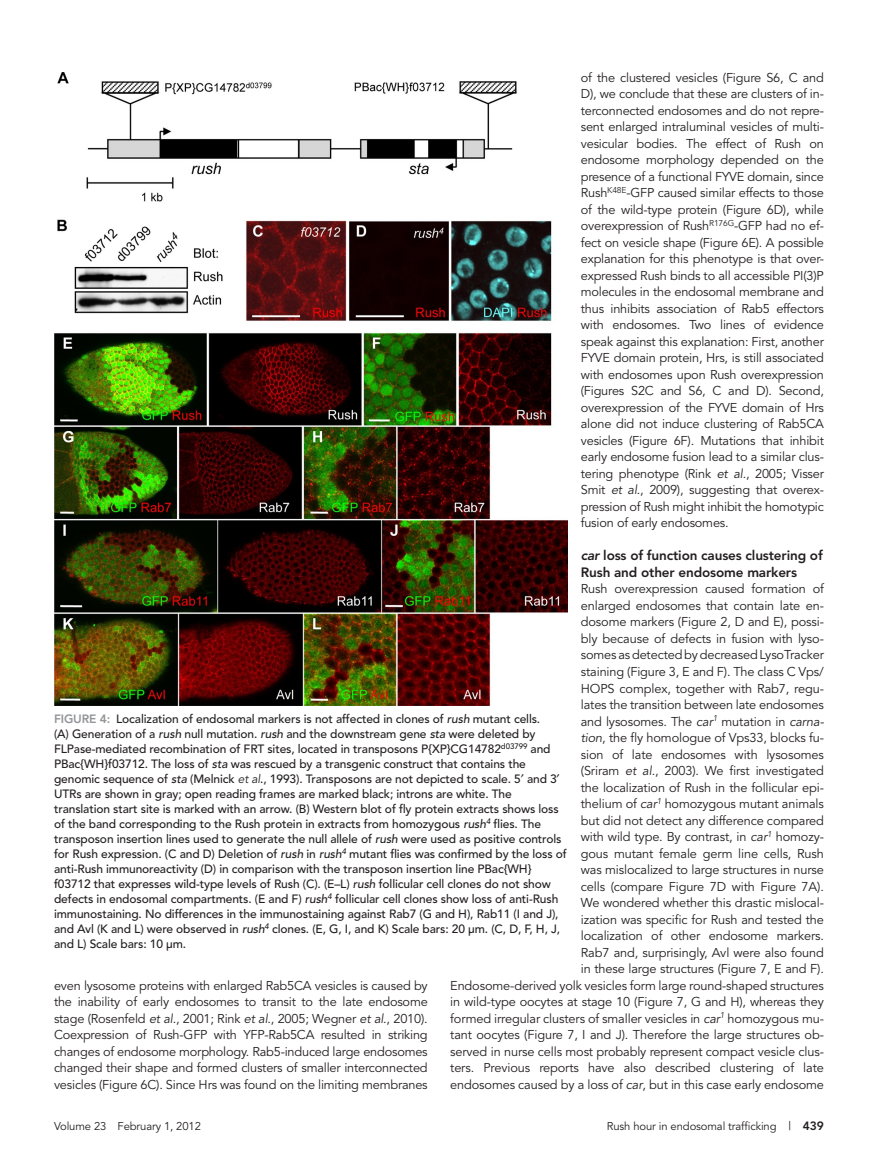
<style>
.page{position:relative;width:878px;height:1175px;background:#fff}
.page>*{position:absolute;margin:0;border:0;box-sizing:border-box;transform-origin:0 0}
.t1{font:800 13.5px/16.5px "Avenir";letter-spacing:-.01em;color:#231f20}
.ParaFL{font:12.75px/16.5px "Avenir";letter-spacing:-.01em;color:#231f20;text-align:justify}
.FigCaption{font:500 12px/15px "Avenir";letter-spacing:-.01em;color:#231f20}
.t2{font:11.25px "Avenir";letter-spacing:-.01em;color:#231f20}
.s1{font-style:italic}
.s2{font-weight:800;color:#939598}
.s3{font-weight:400;font-style:italic}
.s4{font-size:12px}
.s5{font-weight:800;font-size:12px}
</style>
<div class="page">
<img style="left:54px;top:72px;width:513px;height:633px">
<p class="ParaFL" style="left:580px;top:69px;width:245px">of the clustered vesicles (Figure S6, C and D), we conclude that these are clusters of in&shy;terconnected endosomes and do not repre&shy;sent enlarged intraluminal vesicles of multi&shy;vesicular bodies. The effect of Rush on endosome morphology depended on the presence of a functional FYVE domain, since Rush<sup>K48E</sup>-GFP caused similar effects to those of the wild-type protein (Figure 6D), while overexpression of Rush<sup>R176G</sup>-GFP had no ef&shy;fect on vesicle shape (Figure 6E). A possible explanation for this phenotype is that over&shy;expressed Rush binds to all accessible PI(3)P molecules in the endosomal membrane and thus inhibits association of Rab5 effectors with endosomes. Two lines of evidence speak against this explanation: First, another FYVE domain protein, Hrs, is still associated with endosomes upon Rush overexpression (Figures S2C and S6, C and D). Second, overexpression of the FYVE domain of Hrs alone did not induce clustering of Rab5CA vesicles (Figure 6F). Mutations that inhibit early endosome fusion lead to a similar clus&shy;tering phenotype (Rink <span class="s1">et al</span>., 2005; Visser Smit <span class="s1">et al</span>., 2009), suggesting that overex&shy;pression of Rush might inhibit the homotypic fusion of early endosomes.</p>
<h2 class="t1" style="left:580px;top:547px;width:243px"><span class="s1">car</span> loss of function causes clustering of<br>Rush and other endosome markers</h2>
<p class="ParaFL" style="left:450px;top:581px;width:375px;text-align:right">Rush overexpression caused formation of<br>enlarged endosomes that contain late en-<br>dosome markers (Figure 2, D and E), possi-<br>bly because of defects in fusion with lyso-<br>somes as detected by decreased LysoTracker<br>staining (Figure 3, E and F). The class C Vps/<br>HOPS complex, together with Rab7, regu-<br>lates the transition between late endosomes<br>and lysosomes. The <span class="s1">car</span><sup>1</sup> mutation in <span class="s1">carna-<br>tion</span>, the fly homologue of Vps33, blocks fu-<br>sion of late endosomes with lysosomes<br>(Sriram <span class="s1">et al</span>., 2003). We first investigated<br>the localization of Rush in the follicular epi-<br>thelium of <span class="s1">car</span><sup>1</sup> homozygous mutant animals<br>but did not detect any difference compared<br>with wild type. By contrast, in <span class="s1">car</span><sup>1</sup> homozy-<br>gous mutant female germ line cells, Rush<br>was mislocalized to large structures in nurse<br>cells (compare Figure 7D with Figure 7A).<br>We wondered whether this drastic mislocal-<br>ization was specific for Rush and tested the<br>localization of other endosome markers.<br>Rab7 and, surprisingly, Avl were also found<br>in these large structures (Figure 7, E and F).<br>Endosome-derived yolk vesicles form large round-shaped structures in wild-type oocytes at stage 10 (Figure 7, G and H), whereas they formed irregular clusters of smaller vesicles in <span class="s1">car</span><sup>1</sup> homozygous mu&shy;tant oocytes (Figure 7, I and J). Therefore the large structures ob&shy;served in nurse cells most probably represent compact vesicle clus&shy;ters. Previous reports have also described clustering of late endosomes caused by a loss of <span class="s1">car</span>, but in this case early endosome</p>
<p class="FigCaption" style="left:54px;top:711px;width:514px"><span class="s2">FIGURE 4:</span> Localization of endosomal markers is not affected in clones of <span class="s1">rush</span> mutant cells.<br>(A) Generation of a <span class="s1">rush</span> null mutation. <span class="s1">rush</span> and the downstream gene <span class="s1">sta</span> were deleted by FLPase-mediated recombination of FRT sites, located in transposons P{XP}CG14782<sup>d03799</sup> and PBac{WH}f03712. The loss of <span class="s1">sta</span> was rescued by a transgenic construct that contains the genomic sequence of <span class="s1">sta</span> (Melnick <span class="s3">et al</span>., 1993). Transposons are not depicted to scale. 5 and 3<br>UTRs are shown in gray; open reading frames are marked black; introns are white. The translation start site is marked with an arrow. (B) Western blot of fly protein extracts shows loss of the band corresponding to the Rush protein in extracts from homozygous <span class="s1">rush</span><sup>4</sup> flies. The transposon insertion lines used to generate the null allele of <span class="s1">rush</span> were used as positive controls for Rush expression. (C and D) Deletion of <span class="s1">rush</span> in <span class="s1">rush</span><sup>4</sup> mutant flies was confirmed by the loss of anti-Rush immunoreactivity (D) in comparison with the transposon insertion line PBac{WH} f03712 that expresses wild-type levels of Rush (C). (E–L) <span class="s1">rush</span> follicular cell clones do not show defects in endosomal compartments. (E and F) <span class="s1">rush</span><sup>4</sup> follicular cell clones show loss of anti-Rush immunostaining. No differences in the immunostaining against Rab7 (G and H), Rab11 (I and J), and Avl (K and L) were observed in <span class="s1">rush</span><sup>4</sup> clones. (E, G, I, and K) Scale bars: 20 μm. (C, D, F, H, J, and L) Scale bars: 10 μm.</p>
<p class="ParaFL" style="left:54px;top:977px;width:375px">even lysosome proteins with enlarged Rab5CA vesicles is caused by the inability of early endosomes to transit to the late endosome stage (Rosenfeld <span class="s1">et al</span>., 2001; Rink <span class="s1">et al</span>., 2005; Wegner <span class="s1">et al</span>., 2010).<br>Coexpression of Rush-GFP with YFP-Rab5CA resulted in striking changes of endosome morphology. Rab5-induced large endosomes changed their shape and formed clusters of smaller interconnected vesicles (Figure 6C). Since Hrs was found on the limiting membranes</p>
<p class="t2" style="left:54px;top:1119px;width:148px">Volume 23 February 1, 2012</p>
<p class="t2" style="left:606px;top:1119px;width:219px">Rush hour in endosomal trafficking <span class="s4">|</span> <span class="s5">439</span></p>
</div>
